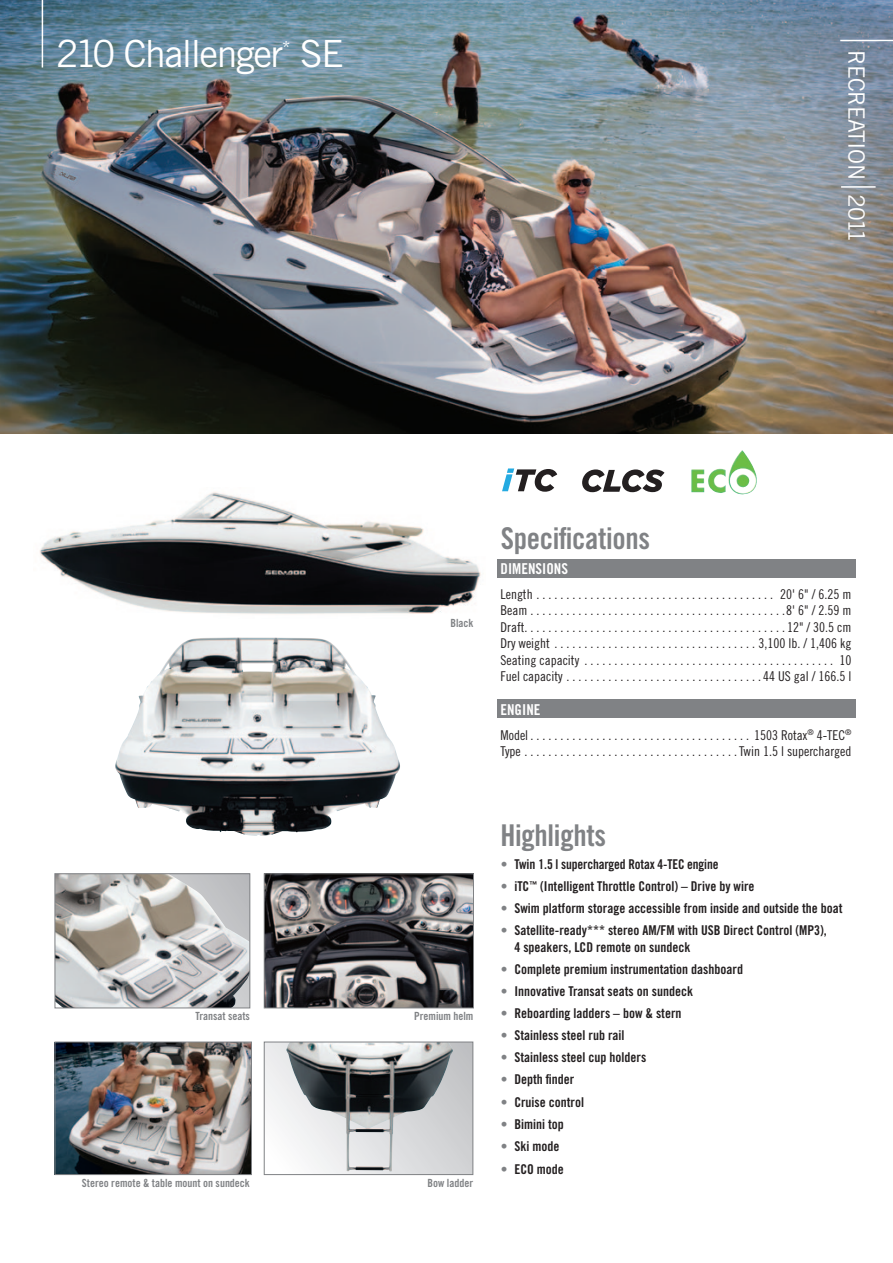
<style>
.page{position:relative;width:893px;height:1263px;background:#fff}
.page>*{position:absolute;margin:0;border:0;box-sizing:border-box;transform-origin:0 0}
.t1{font:37.5px "Trade Gothic";letter-spacing:-.04em;color:#fff}
.t2{font:30px "Trade Gothic LT Std Bd Cn 20";letter-spacing:-.01em;color:#808285}
.t3{font:22.5px "Trade Gothic";letter-spacing:-.02em;color:#fff}
.t4{font:15px "Trade Gothic Bold Cond Twenty";color:#fff}
.t5{font:13.5px/16.5px "Trade Gothic LT Std Cn 18";color:#231f20}
.t6{font:13.5px/16.5px "Trade Gothic LT Std Bd Cn 20";color:#231f20}
.t7{font:11.25px "Trade Gothic Bold Cond Twenty";color:#808285}
.s1{font-family:"Trade Gothic LT Std Cn 18";color:#808285}
</style>
<div class="page">
<img style="left:0;top:0;width:893px;height:434px">
<img style="left:57px;top:875px;width:191px;height:131px">
<div style="left:55px;top:873px;width:195px;height:135px;border:1px solid #808285"></div>
<img style="left:57px;top:1044px;width:193px;height:129px">
<div style="left:55px;top:1042px;width:197px;height:133px;border:1px solid #808285"></div>
<img style="left:266px;top:875px;width:206px;height:131px">
<div style="left:264px;top:873px;width:210px;height:135px;border:1px solid #808285"></div>
<svg style="left:266px;top:1044px;width:205px;height:129px"></svg>
<img style="left:286px;top:1044px;width:167px;height:127px">
<div style="left:264px;top:1042px;width:209px;height:133px;border:1px solid #808285"></div>
<img style="left:39px;top:492px;width:442px;height:122px">
<img style="left:115px;top:637px;width:220px;height:199px">
<img style="left:728px;top:450px;width:29px;height:45px">
<svg style="left:502px;top:468px;width:55px;height:24px"></svg>
<svg style="left:582px;top:469px;width:82px;height:23px"></svg>
<hr style="left:42px;top:0;width:1px;height:68px;background:#fff">
<hr style="left:841px;top:186px;width:35px;height:2px;background:#fff">
<hr style="left:840px;top:40px;width:53px;height:1px;background:#fff">
<div style="left:497px;top:559px;width:358px;height:19px;background:#808285"></div>
<div style="left:497px;top:699px;width:358px;height:19px;background:#808285"></div>
<h1 class="t1" style="left:56px;top:31px;width:290px">210 Challenger<sup>*</sup> SE</h1>
<h3 class="t3" style="left:870px;top:50px;width:194px;rotate:90deg">RECREATION 2011</h3>
<p class="t7" style="left:450px;top:616px;width:25px">Black</p>
<p class="t7" style="left:195px;top:1009px;width:56px">Transat seats</p>
<p class="t7" style="left:414px;top:1009px;width:61px">Premium helm</p>
<p class="t7" style="left:82px;top:1176px;width:170px">Stereo remote &amp; table mount on sundeck</p>
<p class="t7" style="left:428px;top:1176px;width:47px">Bow ladder</p>
<h2 class="t2" style="left:501px;top:520px;width:151px">Specifications</h2>
<p class="t4" style="left:500px;top:559px;width:65px">Dimensions</p>
<p class="t5" style="left:500px;top:586px;width:353px">Length ........................................ 20'6"/6.25m<br>Beam ...........................................</p>
<p class="t5" style="left:786px;top:602px;width:67px">8'6"/2.59m</p>
<p class="t5" style="left:500px;top:619px;width:353px;text-align:justify;text-indent:287px">12" / 30.5 cm Dryweight ................................. 3,100lb. /1,406kg Seatingcapacity .......................................... 10<br>Fuelcapacity ................................ 44USgal/166.5l</p>
<p class="t4" style="left:500px;top:700px;width:41px">Engine</p>
<p class="t5" style="left:500px;top:726px;width:34px">Model .....................................</p>
<p class="t5" style="left:500px;top:619px;width:28px">Draft............................................</p>
<p class="t5" style="left:500px;top:726px;width:353px;text-align:right">1503 Rotax<sup>®</sup> 4-TEC<sup>®<br></sup>Type ................................... Twin1.5lsupercharged</p>
<h2 class="t2" style="left:500px;top:817px;width:107px">Highlights</h2>
<p class="t6" style="left:501px;top:855px;width:219px"><span class="s1">•</span> Twin 1.5 l supercharged Rotax 4-TEC engine</p>
<p class="t6" style="left:501px;top:878px;width:255px"><span class="s1">•</span> iTC<sup>™</sup> (Intelligent Throttle Control) – Drive by wire</p>
<p class="t6" style="left:501px;top:900px;width:343px"><span class="s1">•</span> Swim platform storage accessible from inside and outside the boat</p>
<p class="t6" style="left:514px;top:922px;width:314px;text-indent:-14px"><span class="s1">•</span> Satellite-ready*** stereo AM/FM with USB Direct Control (MP3),<br>4 speakers, LCD remote on sundeck</p>
<p class="t6" style="left:501px;top:961px;width:244px"><span class="s1">•</span> Complete premium instrumentation dashboard</p>
<p class="t6" style="left:501px;top:983px;width:194px"><span class="s1">•</span> Innovative Transat seats on sundeck</p>
<p class="t6" style="left:501px;top:1005px;width:182px"><span class="s1">•</span> Reboarding ladders – bow &amp; stern</p>
<p class="t6" style="left:501px;top:1027px;width:125px"><span class="s1">•</span> Stainless steel rub rail</p>
<p class="t6" style="left:501px;top:1049px;width:147px"><span class="s1">•</span> Stainless steel cup holders</p>
<p class="t6" style="left:501px;top:1071px;width:75px"><span class="s1">•</span> Depth finder</p>
<p class="t6" style="left:501px;top:1093px;width:85px"><span class="s1">•</span> Cruise control</p>
<p class="t6" style="left:501px;top:1115px;width:64px"><span class="s1">•</span> Bimini top</p>
<p class="t6" style="left:501px;top:1137px;width:60px"><span class="s1">•</span> Ski mode</p>
<p class="t6" style="left:501px;top:1161px;width:64px"><span class="s1">•</span> ECO mode</p>
</div>
